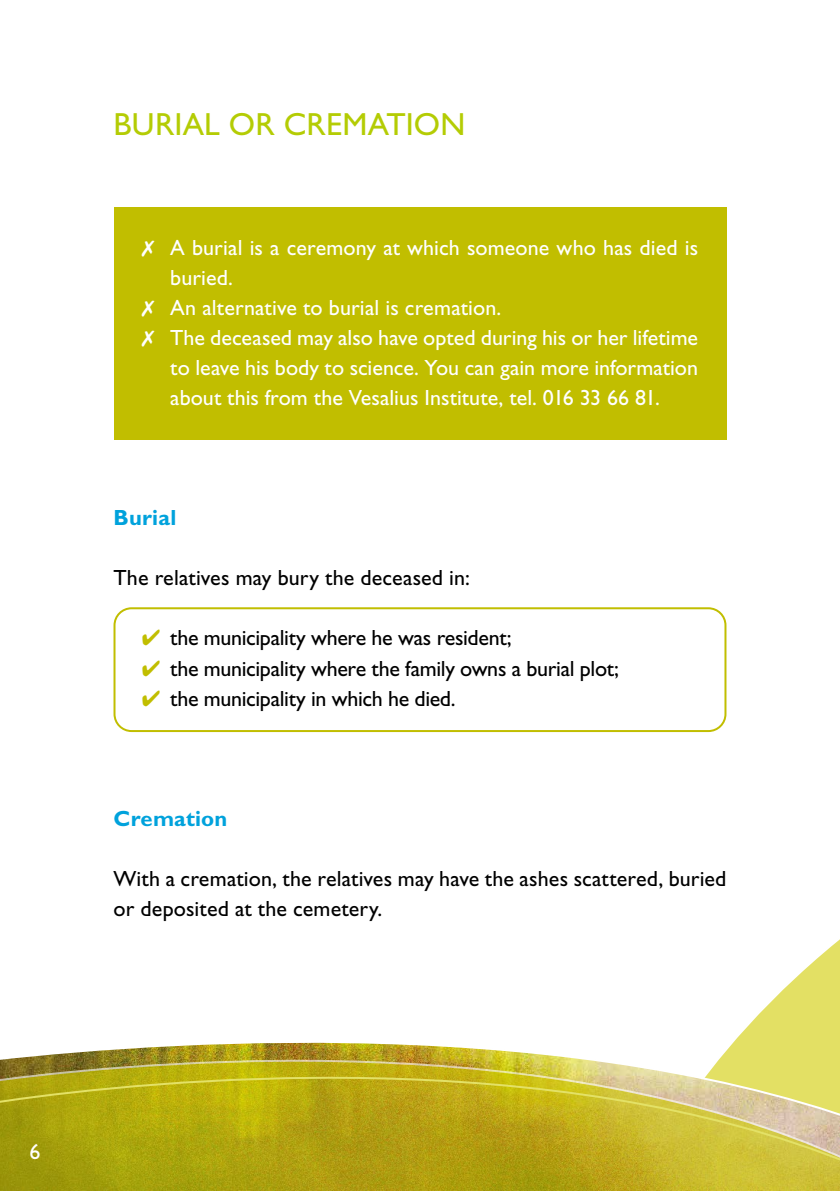
<style>
.page{position:relative;width:840px;height:1191px;background:#fff}
.page>*{position:absolute;margin:0;border:0;box-sizing:border-box;transform-origin:0 0}
.t1{font:32px "Gill Sans Std";letter-spacing:.005em;color:#b4cc04}
.t2{font:22px "Gill Sans Std";color:#fff}
.t3{font:22px/30px "Gill Sans Std";letter-spacing:-.005em;color:#000}
.t4{font:700 22px "Gill Sans Std";letter-spacing:.01em;color:#00a2dc}
.s1{color:#c1be00}
</style>
<div class="page">
<svg style="left:48px;top:940px;width:791px;height:115px"></svg>
<svg style="left:0;top:1055px;width:839px;height:136px;background:#bdb02c"></svg>
<div style="left:113px;top:607px;width:613px;height:125px;border:2px solid #c1be00;border-radius:17px"></div>
<div style="left:113px;top:208px;width:613px;height:232px;background:#c1be00"></div>
<h1 class="t1" style="left:113px;top:106px;width:353px">BURIAL OR CREMATION</h1>
<p class="t2" style="left:142px;top:235px;width:557px">✗ A burial is a ceremony at which someone who has died is</p>
<p class="t2" style="left:170px;top:265px;width:64px">buried.</p>
<p class="t2" style="left:142px;top:295px;width:361px">✗ An alternative to burial is cremation.</p>
<p class="t2" style="left:142px;top:325px;width:557px">✗ The deceased may also have opted during his or her lifetime</p>
<p class="t2" style="left:170px;top:355px;width:529px">to leave his body to science. You can gain more information</p>
<p class="t2" style="left:170px;top:385px;width:491px">about this from the Vesalius Institute, tel. 016 33 66 81.</p>
<p class="t4" style="left:113px;top:505px;width:64px">Burial</p>
<p class="t3" style="left:113px;top:563px;width:357px">The relatives may bury the deceased in:</p>
<p class="t3" style="left:142px;top:623px;width:371px"><span class="s1">✔</span> the municipality where he was resident;</p>
<p class="t3" style="left:142px;top:653px;width:478px"><span class="s1">✔</span> the municipality where the family owns a burial plot;</p>
<p class="t3" style="left:142px;top:683px;width:315px"><span class="s1">✔</span> the municipality in which he died.</p>
<p class="t4" style="left:113px;top:805px;width:115px">Cremation</p>
<p class="t3" style="left:113px;top:863px;width:614px">With a cremation, the relatives may have the ashes scattered, buried or deposited at the cemetery.</p>
<p class="t2" style="left:29px;top:1138px;width:12px">6</p>
</div>
